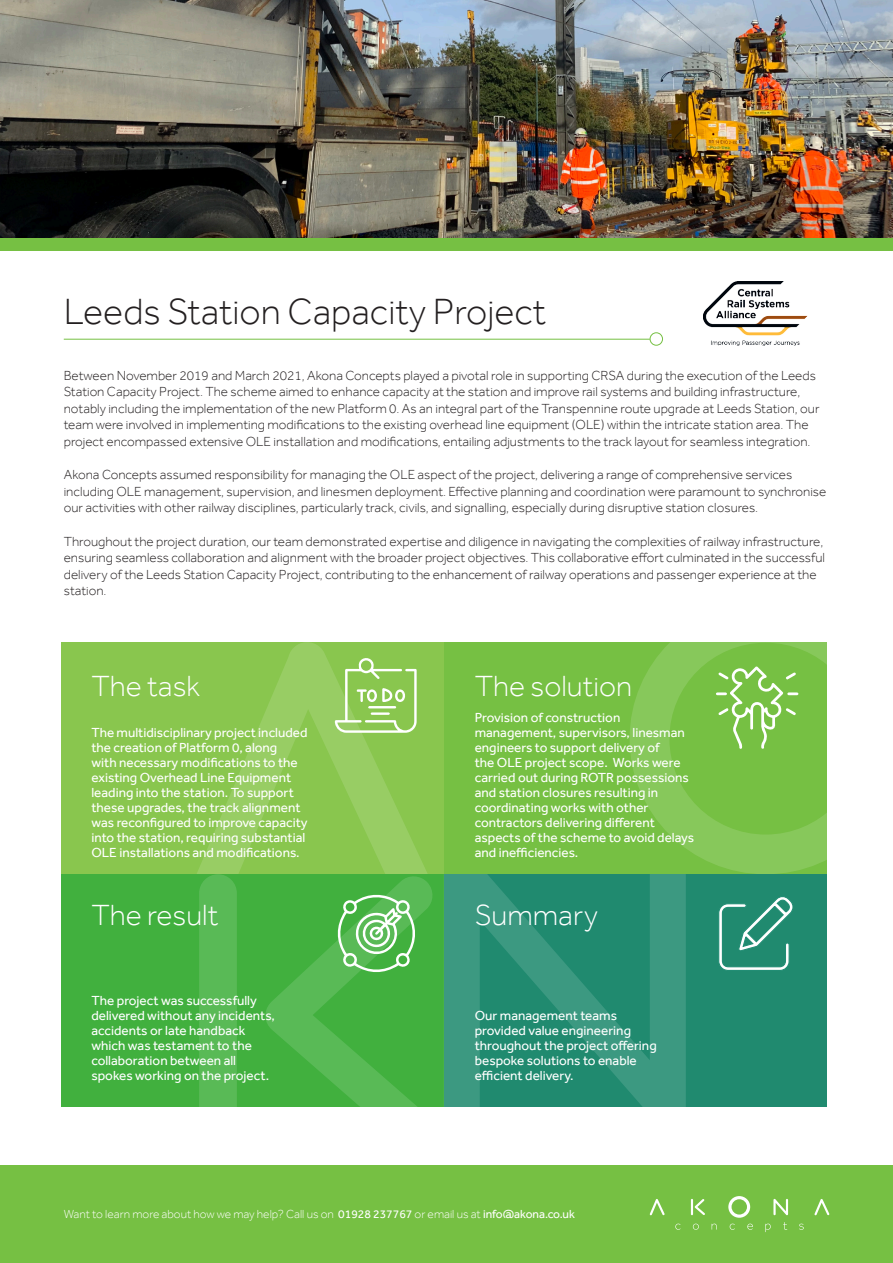
<style>
.page{position:relative;width:893px;height:1263px;background:#fff}
.page>*{position:absolute;margin:0;border:0;box-sizing:border-box;transform-origin:0 0}
.head{font:300 37.5px "Effra";color:#231f20}
.head-2{font:300 30px "Effra";color:#fff}
.body_copy{font:300 13.5px/16.5px "Effra";color:#231f20}
.body_copy-2{font:13.5px/15px "Effra";color:#fff}
.body_copy-3{font:300 12px "Effra";color:#fff}
.s1{font-weight:400}
</style>
<div class="page">
<img style="left:0;top:0;width:893px;height:238px">
<div style="left:0;top:1165px;width:893px;height:98px;background:#76c043"></div>
<div style="left:0;top:238px;width:893px;height:13px;background:#76c043"></div>
<div style="left:61px;top:642px;width:383px;height:232px;background:#89c64e"></div>
<svg style="left:197px;top:642px;width:231px;height:232px"></svg>
<div style="left:61px;top:874px;width:383px;height:232px;background:#41b03e"></div>
<div style="left:199px;top:874px;width:38px;height:232px;background:#59ba56"></div>
<div style="left:444px;top:642px;width:382px;height:232px;background:#76c043"></div>
<svg style="left:630px;top:642px;width:196px;height:232px"></svg>
<div style="left:444px;top:874px;width:382px;height:232px;background:#208a6f"></div>
<svg style="left:444px;top:874px;width:242px;height:232px"></svg>
<svg style="left:650px;top:1199px;width:15px;height:16px"></svg>
<svg style="left:691px;top:1199px;width:14px;height:16px"></svg>
<svg style="left:814px;top:1199px;width:15px;height:16px"></svg>
<svg style="left:773px;top:1199px;width:15px;height:16px"></svg>
<svg style="left:728px;top:1196px;width:22px;height:22px"></svg>
<svg style="left:675px;top:1224px;width:6px;height:6px"></svg>
<svg style="left:799px;top:1224px;width:5px;height:6px"></svg>
<svg style="left:783px;top:1222px;width:4px;height:8px"></svg>
<svg style="left:765px;top:1223px;width:6px;height:9px"></svg>
<svg style="left:747px;top:1224px;width:6px;height:6px"></svg>
<svg style="left:730px;top:1224px;width:5px;height:6px"></svg>
<svg style="left:712px;top:1223px;width:5px;height:6px"></svg>
<svg style="left:693px;top:1224px;width:6px;height:6px"></svg>
<hr style="left:64px;top:339px;width:586px;height:1px;background:#76c043">
<div style="left:650px;top:333px;width:13px;height:12px;border:1px solid #76c043;border-radius:50%"></div>
<img style="left:703px;top:281px;width:105px;height:64px">
<svg style="left:716px;top:666px;width:82px;height:83px"></svg>
<svg style="left:265px;top:876px;width:168px;height:230px"></svg>
<svg style="left:718px;top:897px;width:75px;height:73px"></svg>
<svg style="left:335px;top:657px;width:82px;height:76px"></svg>
<p class="head" style="left:64px;top:289px;width:484px">Leeds Station Capacity Project</p>
<p class="body_copy" style="left:64px;top:367px;width:757px">Between November 2019 and March 2021, Akona Concepts played a pivotal role in supporting CRSA during the execution of the Leeds Station Capacity Project. The scheme aimed to enhance capacity at the station and improve rail systems and building infrastructure, notably including the implementation of the new Platform 0. As an integral part of the Transpennine route upgrade at Leeds Station, our team were involved in implementing modifications to the existing overhead line equipment (OLE) within the intricate station area. The project encompassed extensive OLE installation and modifications, entailing adjustments to the track layout for seamless integration.</p>
<p class="body_copy" style="left:64px;top:466px;width:764px">Akona Concepts assumed responsibility for managing the OLE aspect of the project, delivering a range of comprehensive services including OLE management, supervision, and linesmen deployment. Effective planning and coordination were paramount to synchronise our activities with other railway disciplines, particularly track, civils, and signalling, especially during disruptive station closures.</p>
<p class="body_copy" style="left:64px;top:533px;width:763px">Throughout the project duration, our team demonstrated expertise and diligence in navigating the complexities of railway infrastructure, ensuring seamless collaboration and alignment with the broader project objectives. This collaborative effort culminated in the successful delivery of the Leeds Station Capacity Project, contributing to the enhancement of railway operations and passenger experience at the station.</p>
<p class="head-2" style="left:91px;top:668px;width:110px">The task</p>
<p class="body_copy-2" style="left:91px;top:725px;width:218px">The multidisciplinary project included the creation of Platform 0, along<br>with necessary modifications to the existing Overhead Line Equipment leading into the station. To support these upgrades, the track alignment was reconfigured to improve capacity into the station, requiring substantial OLE installations and modifications.</p>
<p class="head-2" style="left:91px;top:897px;width:128px">The result</p>
<p class="body_copy-2" style="left:91px;top:993px;width:185px">The project was successfully delivered without any incidents, accidents or late handback which was testament to the collaboration between all spokes working on the project.</p>
<p class="head-2" style="left:475px;top:668px;width:159px">The solution</p>
<p class="body_copy-2" style="left:475px;top:710px;width:221px">Provision of construction management, supervisors, linesman engineers to support delivery of<br>the OLE project scope. Works were carried out during ROTR possessions and station closures resulting in coordinating works with other contractors delivering different aspects of the scheme to avoid delays and inefficiencies.</p>
<p class="head-2" style="left:475px;top:897px;width:125px">Summary</p>
<p class="body_copy-2" style="left:475px;top:1008px;width:183px">Our management teams provided value engineering throughout the project offering bespoke solutions to enable efficient delivery.</p>
<p class="body_copy-3" style="left:64px;top:1207px;width:513px">Want to learn more about how we may help? Call us on <span class="s1">01928 237767</span> or email us at <span class="s1">info@akona.co.uk</span></p>
</div>
